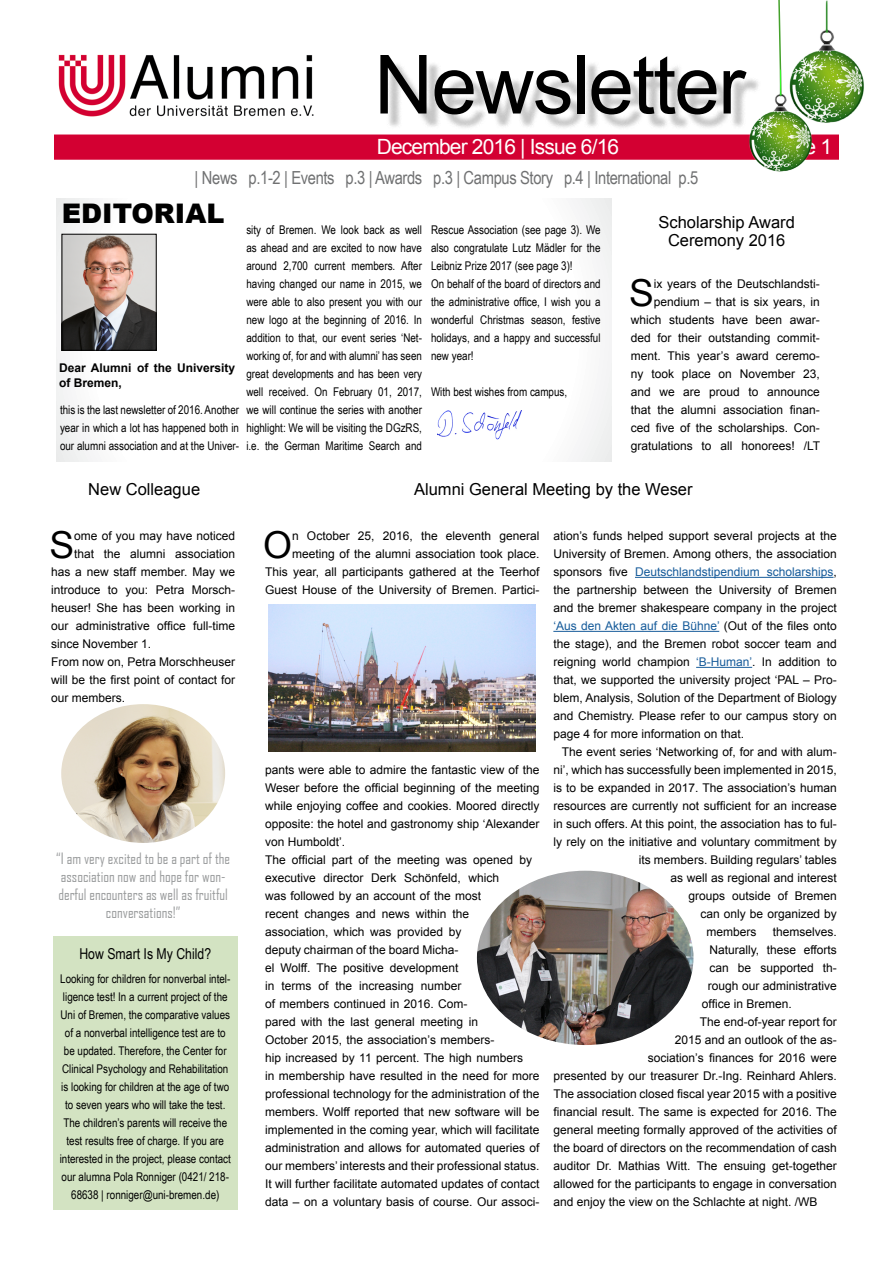
<style>
.page{position:relative;width:893px;height:1263px;background:#fff}
.page>*{position:absolute;margin:0;border:0;box-sizing:border-box;transform-origin:0 0}
.t1{font:81.75px "Arial";letter-spacing:-.02em;color:#000}
.t2{font:37.2px "Arial";color:#000}
.t3{font:900 27px "Arial";color:#000}
.t4{font:21px "Arial";letter-spacing:-.04em;color:#fff}
.t5{font:18px "Arial Narrow";letter-spacing:-.02em;color:#707172}
.t6{font:16.5px/18px "Arial";color:#000;text-align:center}
.t7{font:15px/18px "Agency FB";color:#9a9c9d;text-align:center}
.t8{font:15px "Arial Narrow";color:#000}
.t9{font:12px/18px "Arial";color:#000;text-align:right}
.t10{font:12px/18px "Arial Narrow";color:#000;text-align:justify}
.t11{font:700 12px/14.4px "Arial";color:#000}
.s1{color:#165b9a}
</style>
<div class="page">
<div style="left:54px;top:135px;width:785px;height:25px;background:#d30032;border:2px solid #d30032"></div>
<div style="left:386px;top:61px;width:375px;height:68px;background:#000;opacity:.23"></div>
<img style="left:58px;top:54px;width:256px;height:63px">
<img style="left:683px;top:69px;width:138px;height:103px">
<img style="left:711px;top:0;width:153px;height:126px">
<svg style="left:777px;top:0;width:5px;height:96px"></svg>
<img style="left:437px;top:411px;width:85px;height:29px">
<img style="left:64px;top:236px;width:90px;height:112px">
<div style="left:62px;top:234px;width:94px;height:116px;border:1px solid #000"></div>
<img style="left:61px;top:704px;width:164px;height:139px">
<img style="left:269px;top:605px;width:266px;height:146px">
<img style="left:477px;top:871px;width:216px;height:174px">
<hr style="left:635px;top:577px;width:198px;height:1px;background:#165b9a">
<hr style="left:553px;top:631px;width:166px;height:1px;background:#165b9a">
<hr style="left:696px;top:667px;width:56px;height:1px;background:#165b9a">
<div style="left:53px;top:969px;width:184px;height:241px;background:#d3e3c2"></div>
<div style="left:53px;top:936px;width:184px;height:36px;background:#d3e3c2"></div>
<h1 class="t1" style="left:374px;top:31px;width:373px">Newsletter</h1>
<h3 class="t4" style="left:377px;top:133px;width:244px">December 2016 | Issue 6/16</h3>
<h3 class="t5" style="left:195px;top:165px;width:505px">| News p.1-2 | Events p.3 | Awards p.3 | Campus Story p.4 | International p.5</h3>
<h3 class="t3" style="left:62px;top:194px;width:164px">EDITORIAL</h3>
<p class="t10" style="left:246px;top:220px;width:177px">sity of Bremen. We look back as well as ahead and are excited to now have around 2,700 current members. After having changed our name in 2015, we were able to also present you with our new logo at the beginning of 2016. In addition to that, our event series ‘Net&shy;working of, for and with alumni’ has seen great developments and has been very well received. On February 01, 2017, we will continue the series with another highlight: We will be visiting the DGzRS, i.e. the German Maritime Search and</p>
<p class="t10" style="left:431px;top:220px;width:171px;text-align:left">Rescue Association (see page 3). We also congratulate Lutz Mädler for the Leibniz Prize 2017 (see page 3)!<br>On behalf of the board of directors and the administrative office, I wish you a wonderful Christmas season, festive holidays, and a happy and successful new year!</p>
<p class="t11" style="left:59px;top:361px;width:177px">Dear Alumni of the University of Bremen,</p>
<p class="t10" style="left:431px;top:382px;width:138px">With best wishes from campus,</p>
<p class="t10" style="left:60px;top:400px;width:181px">this is the last newsletter of 2016. Another year in which a lot has happened both in our alumni association and at the Univer-</p>
<h3 class="t6" style="left:658px;top:213px;width:138px">Scholarship Award<br>Ceremony 2016</h3>
<h2 class="t2" style="left:629px;top:269px;width:26px">S</h2>
<p class="t9" style="left:631px;top:275px;width:191px">ix years of the Deutschlandsti&shy;pendium – that is six years, in which students have been awar&shy;ded for their outstanding commit&shy;ment. This year’s award ceremo&shy;ny took place on November 23, and we are proud to announce that the alumni association finan&shy;ced five of the scholarships. Con&shy;gratulations to all honorees! /LT</p>
<h3 class="t6" style="left:88px;top:480px;width:113px">New Colleague</h3>
<h2 class="t2" style="left:49px;top:521px;width:26px">S</h2>
<p class="t9" style="left:74px;top:527px;width:163px">ome of you may have noticed</p>
<p class="t9" style="left:74px;top:545px;width:162px">that the alumni association</p>
<p class="t9" style="left:51px;top:563px;width:186px">has a new staff member. May we</p>
<p class="t9" style="left:51px;top:581px;width:186px">introduce to you: Petra Morsch-</p>
<p class="t9" style="left:51px;top:599px;width:186px">heuser! She has been working in</p>
<p class="t9" style="left:51px;top:617px;width:186px">our administrative office full-time</p>
<p class="t9" style="left:51px;top:635px;width:102px">since November 1.</p>
<p class="t9" style="left:51px;top:653px;width:186px">From now on, Petra Morschheuser</p>
<p class="t9" style="left:51px;top:671px;width:186px">will be the first point of contact for</p>
<p class="t9" style="left:51px;top:689px;width:76px">our members.</p>
<p class="t7" style="left:56px;top:849px;width:176px">“I am very excited to be a part of the association now and hope for won&shy;derful encounters as well as fruitful conversations!”</p>
<p class="t8" style="left:79px;top:942px;width:133px">How Smart Is My Child?</p>
<p class="t10" style="left:60px;top:969px;width:173px;text-align:center">Looking for children for nonverbal intel&shy;ligence test! In a current project of the Uni of Bremen, the comparative values of a nonverbal intelligence test are to be updated. Therefore, the Center for Clinical Psychology and Rehabilitation is looking for children at the age of two to seven years who will take the test.<br>The children’s parents will receive the test results free of charge. If you are interested in the project, please contact our alumna Pola Ronniger (0421/ 218- 68638 | ronniger@uni-bremen.de)</p>
<h3 class="t6" style="left:414px;top:480px;width:280px">Alumni General Meeting by the Weser</h3>
<h2 class="t2" style="left:263px;top:521px;width:30px">O</h2>
<p class="t9" style="left:265px;top:527px;width:276px">n October 25, 2016, the eleventh general meeting of the alumni association took place.<br>This year, all participants gathered at the Teerhof Guest House of the University of Bremen. Partici-</p>
<p class="t9" style="left:265px;top:761px;width:276px;text-align:left">pants were able to admire the fantastic view of the Weser before the official beginning of the meeting while enjoying coffee and cookies. Moored directly opposite: the hotel and gastronomy ship ‘Alexander von Humboldt’.<br>The official part of the meeting was opened by executive director Derk Schönfeld, which<br>was followed by an account of the most<br>recent changes and news within the<br>association, which was provided by<br>deputy chairman of the board Micha-<br>el Wolff. The positive development<br>in terms of the increasing number<br>of members continued in 2016. Com-<br>pared with the last general meeting in<br>October 2015, the association’s members-<br>hip increased by 11 percent. The high numbers<br>in membership have resulted in the need for more professional technology for the administration of the members. Wolff reported that new software will be implemented in the coming year, which will facilitate administration and allows for automated queries of our members’ interests and their professional status.<br>It will further facilitate automated updates of contact data – on a voluntary basis of course. Our associ-</p>
<p class="t9" style="left:553px;top:527px;width:285px;text-align:justify">ation’s funds helped support several projects at the University of Bremen. Among others, the association sponsors five <span class="s1">Deutschlandstipendium scholarships</span>, the partnership between the University of Bremen and the bremer shakespeare company in the project <span class="s1">‘Aus den Akten auf die Bühne’</span> (Out of the files onto the stage), and the Bremen robot soccer team and reigning world champion <span class="s1">‘B-Human’</span>. In addition to that, we supported the university project ‘PAL – Pro&shy;blem, Analysis, Solution of the Department of Biology and Chemistry. Please refer to our campus story on page 4 for more information on that.</p>
<p class="t9" style="left:562px;top:743px;width:276px">The event series ‘Networking of, for and with alum-</p>
<p class="t9" style="left:553px;top:761px;width:285px">ni’, which has successfully been implemented in 2015,</p>
<p class="t9" style="left:553px;top:779px;width:285px">is to be expanded in 2017. The association’s human</p>
<p class="t9" style="left:553px;top:797px;width:285px">resources are currently not sufficient for an increase</p>
<p class="t9" style="left:553px;top:815px;width:285px">in such offers. At this point, the association has to ful-</p>
<p class="t9" style="left:553px;top:833px;width:285px">ly rely on the initiative and voluntary commitment by</p>
<p class="t9" style="left:639px;top:851px;width:200px">its members. Building regulars’ tables</p>
<p class="t9" style="left:670px;top:869px;width:168px">as well as regional and interest</p>
<p class="t9" style="left:688px;top:887px;width:150px">groups outside of Bremen</p>
<p class="t9" style="left:700px;top:905px;width:138px">can only be organized by</p>
<p class="t9" style="left:706px;top:923px;width:52px">members</p>
<p class="t9" style="left:773px;top:923px;width:66px">themselves.</p>
<p class="t9" style="left:709px;top:941px;width:129px">Naturally, these efforts</p>
<p class="t9" style="left:709px;top:959px;width:129px">can be supported th-</p>
<p class="t9" style="left:708px;top:977px;width:130px">rough our administrative</p>
<p class="t9" style="left:702px;top:995px;width:92px">office in Bremen.</p>
<p class="t9" style="left:700px;top:1013px;width:138px">The end-of-year report for</p>
<p class="t9" style="left:675px;top:1031px;width:163px">2015 and an outlook of the as-</p>
<p class="t9" style="left:648px;top:1049px;width:190px">sociation’s finances for 2016 were</p>
<p class="t9" style="left:553px;top:1067px;width:285px">presented by our treasurer Dr.-Ing. Reinhard Ahlers.</p>
<p class="t9" style="left:553px;top:1085px;width:285px">The association closed fiscal year 2015 with a positive</p>
<p class="t9" style="left:553px;top:1103px;width:285px">financial result. The same is expected for 2016. The</p>
<p class="t9" style="left:553px;top:1121px;width:285px">general meeting formally approved of the activities of</p>
<p class="t9" style="left:553px;top:1139px;width:285px">the board of directors on the recommendation of cash</p>
<p class="t9" style="left:553px;top:1157px;width:285px">auditor Dr. Mathias Witt. The ensuing get-together</p>
<p class="t9" style="left:553px;top:1175px;width:285px">allowed for the participants to engage in conversation</p>
<p class="t9" style="left:553px;top:1193px;width:266px">and enjoy the view on the Schlachte at night. /WB</p>
</div>
